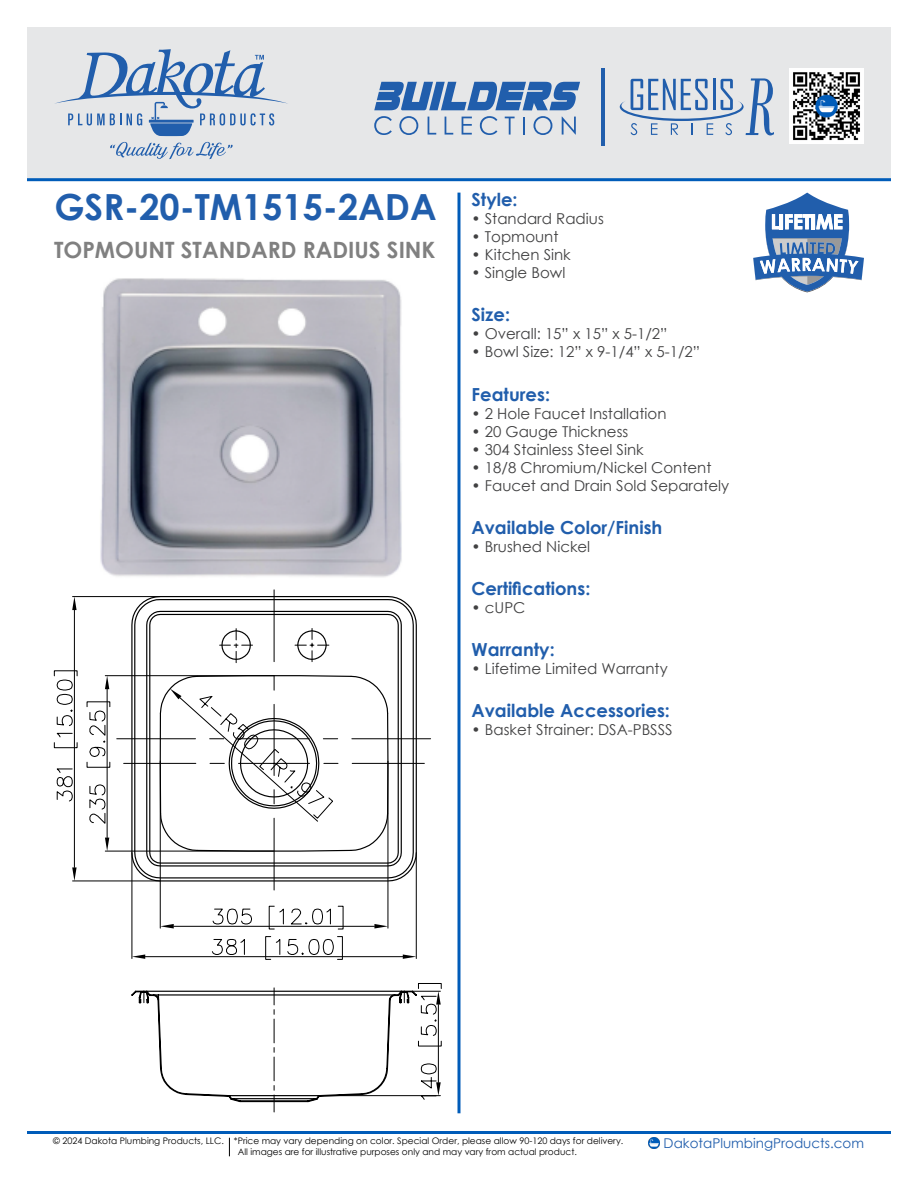
<style>
.page{position:relative;width:918px;height:1188px;background:#fff}
.page>*{position:absolute;margin:0;border:0;box-sizing:border-box;transform-origin:0 0}
.t1{font:700 36px "Century Gothic";color:#215eac}
.t2{font:700 22.5px "Century Gothic";color:#808080}
.t3{font:700 18px "Century Gothic";color:#215eac}
.t4{font:15px "Century Gothic";color:#414142}
.t5{font:13.5px "Century Gothic";color:#215eac}
.t6{font:9px "Century Gothic";color:#000}
</style>
<div class="page">
<div style="left:27px;top:27px;width:864px;height:151px;background:#e6e7e8"></div>
<img style="left:790px;top:69px;width:74px;height:74px">
<svg style="left:110px;top:142px;width:123px;height:17px"></svg>
<svg style="left:55px;top:49px;width:233px;height:87px"></svg>
<svg style="left:649px;top:1138px;width:10px;height:10px"></svg>
<svg style="left:229px;top:1138px;width:1px;height:18px"></svg>
<hr style="left:27px;top:178px;width:864px;height:3px;background:#005cb9">
<hr style="left:27px;top:1131px;width:864px;height:3px;background:#005cb9">
<svg style="left:753px;top:193px;width:111px;height:99px"></svg>
<hr style="left:457px;top:193px;width:3px;height:920px;background:#005cb9">
<hr style="left:601px;top:68px;width:3px;height:78px;background:#215eac">
<svg style="left:620px;top:78px;width:154px;height:58px"></svg>
<svg style="left:374px;top:82px;width:206px;height:28px"></svg>
<svg style="left:374px;top:116px;width:18px;height:19px"></svg>
<svg style="left:399px;top:116px;width:19px;height:19px"></svg>
<svg style="left:428px;top:117px;width:8px;height:18px"></svg>
<svg style="left:445px;top:117px;width:8px;height:18px"></svg>
<svg style="left:462px;top:117px;width:10px;height:18px"></svg>
<svg style="left:480px;top:116px;width:17px;height:19px"></svg>
<svg style="left:505px;top:117px;width:10px;height:18px"></svg>
<svg style="left:523px;top:117px;width:1px;height:18px"></svg>
<svg style="left:534px;top:116px;width:18px;height:19px"></svg>
<svg style="left:562px;top:117px;width:14px;height:18px"></svg>
<img style="left:100px;top:278px;width:302px;height:299px">
<hr style="left:274px;top:590px;width:1px;height:72px;background:#000">
<svg style="left:72px;top:596px;width:80px;height:363px"></svg>
<svg style="left:72px;top:867px;width:5px;height:14px"></svg>
<svg style="left:72px;top:597px;width:5px;height:13px"></svg>
<svg style="left:86px;top:852px;width:30px;height:77px"></svg>
<svg style="left:116px;top:738px;width:315px;height:192px"></svg>
<hr style="left:319px;top:1095px;width:121px;height:1px;background:#000">
<svg style="left:413px;top:983px;width:29px;height:117px"></svg>
<svg style="left:152px;top:738px;width:266px;height:263px"></svg>
<svg style="left:54px;top:670px;width:77px;height:182px"></svg>
<svg style="left:131px;top:595px;width:286px;height:287px"></svg>
<svg style="left:131px;top:988px;width:144px;height:124px"></svg>
<svg style="left:159px;top:717px;width:251px;height:386px"></svg>
<h1 class="t1" style="left:54px;top:179px;width:384px">GSR-20-TM1515-2ADA</h1>
<h2 class="t2" style="left:54px;top:233px;width:383px">TOPMOUNT STANDARD RADIUS SINK</h2>
<p class="t3" style="left:472px;top:186px;width:48px">Style:</p>
<p class="t4" style="left:472px;top:208px;width:134px">• Standard Radius</p>
<p class="t4" style="left:472px;top:226px;width:88px">• Topmount</p>
<p class="t4" style="left:472px;top:244px;width:101px">• Kitchen Sink</p>
<p class="t4" style="left:472px;top:262px;width:95px">• Single Bowl</p>
<p class="t3" style="left:472px;top:301px;width:40px">Size:</p>
<p class="t4" style="left:472px;top:323px;width:197px">• Overall: 15” x 15” x 5-1/2”</p>
<p class="t4" style="left:472px;top:341px;width:230px">• Bowl Size: 12” x 9-1/4” x 5-1/2”</p>
<p class="t3" style="left:472px;top:380px;width:80px">Features:</p>
<p class="t4" style="left:472px;top:403px;width:197px">• 2 Hole Faucet Installation</p>
<p class="t4" style="left:472px;top:421px;width:158px">• 20 Gauge Thickness</p>
<p class="t4" style="left:472px;top:439px;width:174px">• 304 Stainless Steel Sink</p>
<p class="t4" style="left:472px;top:457px;width:241px">• 18/8 Chromium/Nickel Content</p>
<p class="t4" style="left:472px;top:475px;width:259px">• Faucet and Drain Sold Separately</p>
<p class="t3" style="left:472px;top:514px;width:192px">Available Color/Finish</p>
<p class="t4" style="left:472px;top:536px;width:120px">• Brushed Nickel</p>
<p class="t3" style="left:472px;top:575px;width:120px">Certifications:</p>
<p class="t4" style="left:472px;top:597px;width:55px">• cUPC</p>
<p class="t3" style="left:472px;top:636px;width:85px">Warranty:</p>
<p class="t4" style="left:472px;top:658px;width:198px">• Lifetime Limited Warranty</p>
<p class="t3" style="left:472px;top:697px;width:200px">Available Accessories:</p>
<p class="t4" style="left:472px;top:719px;width:203px">• Basket Strainer: DSA-PBSSS</p>
<p class="t6" style="left:53px;top:1135px;width:572px">© 2024 Dakota Plumbing Products, LLC. *Price may vary depending on color. Special Order, please allow 90-120 days for delivery.</p>
<p class="t5" style="left:664px;top:1133px;width:202px">DakotaPlumbingProducts.com</p>
<p class="t6" style="left:238px;top:1146px;width:341px">All images are for illustrative purposes only and may vary from actual product.</p>
</div>
